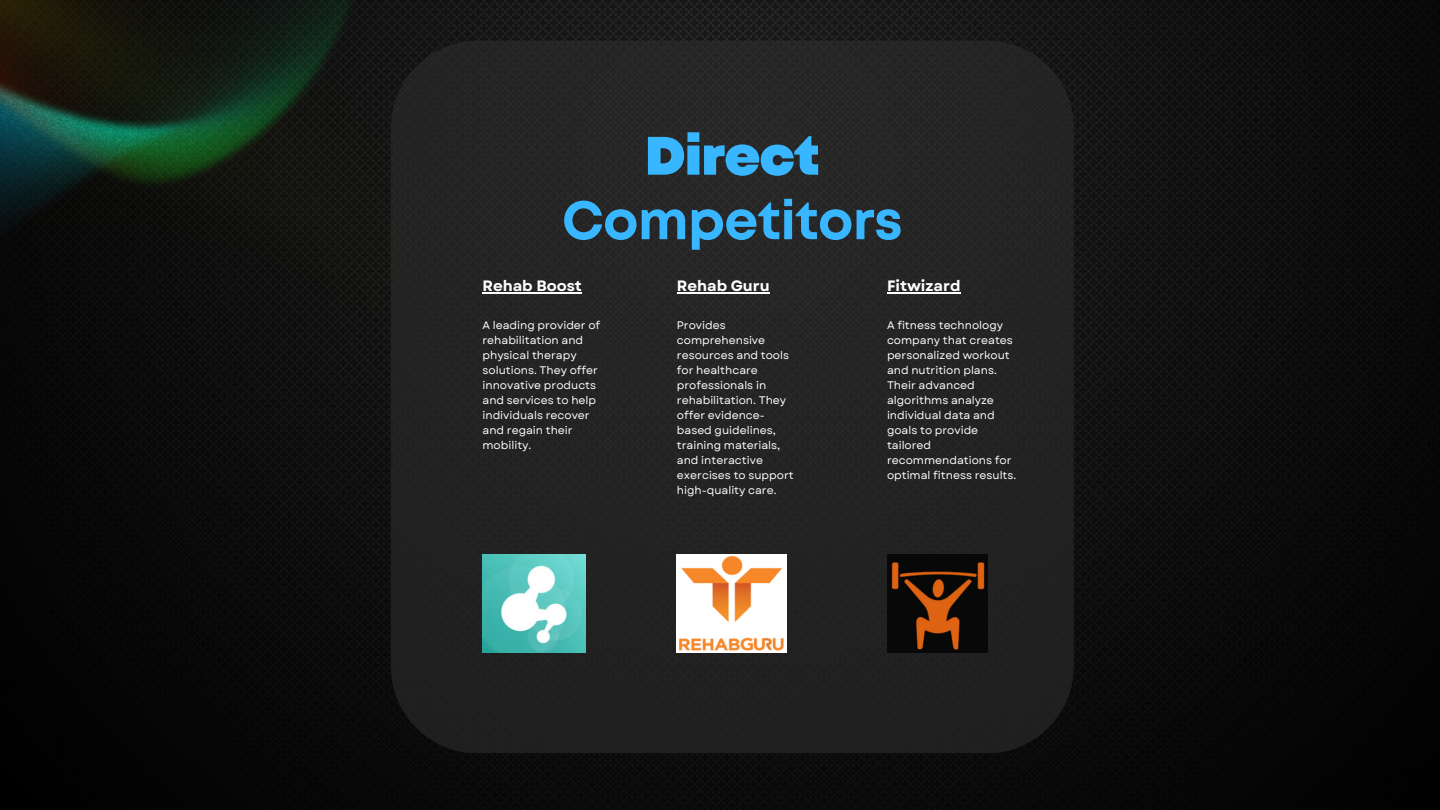
<style>
.page{position:relative;width:1440px;height:810px;background:#fff}
.page>*{position:absolute;margin:0;border:0;box-sizing:border-box;transform-origin:0 0}
.t1{font:700 54px/64.5px "Mont";letter-spacing:-.01em;color:#38b6ff;text-align:center}
.t2{font:700 15px "Garet";color:#fff}
.t3{font:11px/15px "Garet";color:#fff}
.s1{font-weight:900}
</style>
<div class="page">
<img style="left:0;top:0;width:1440px;height:810px">
<img style="left:0;top:0;width:517px;height:492px">
<div style="left:391px;top:41px;width:683px;height:712px;background:#242323;border-radius:87px"></div>
<img style="left:483px;top:554px;width:102px;height:99px">
<img style="left:677px;top:554px;width:109px;height:99px">
<img style="left:887px;top:554px;width:101px;height:99px">
<hr style="left:483px;top:292px;width:99px;height:1px;background:#fff">
<hr style="left:677px;top:292px;width:93px;height:1px;background:#fff">
<hr style="left:887px;top:292px;width:74px;height:1px;background:#fff">
<p class="t1" style="left:562px;top:128px;width:342px"><span class="s1">Direct<br></span>Competitors</p>
<h2 class="t2" style="left:483px;top:275px;width:101px">Rehab Boost</h2>
<p class="t3" style="left:483px;top:318px;width:119px">A leading provider of rehabilitation and physical therapy solutions. They offer innovative products and services to help individuals recover and regain their mobility.</p>
<p class="t2" style="left:887px;top:275px;width:75px">Fitwizard</p>
<p class="t3" style="left:887px;top:318px;width:131px">A fitness technology company that creates personalized workout and nutrition plans.<br>Their advanced algorithms analyze individual data and goals to provide tailored recommendations for optimal fitness results.</p>
<h2 class="t2" style="left:677px;top:275px;width:94px">Rehab Guru</h2>
<p class="t3" style="left:677px;top:318px;width:118px">Provides comprehensive resources and tools for healthcare professionals in rehabilitation. They offer evidence&shy;based guidelines, training materials, and interactive exercises to support high-quality care.</p>
</div>
